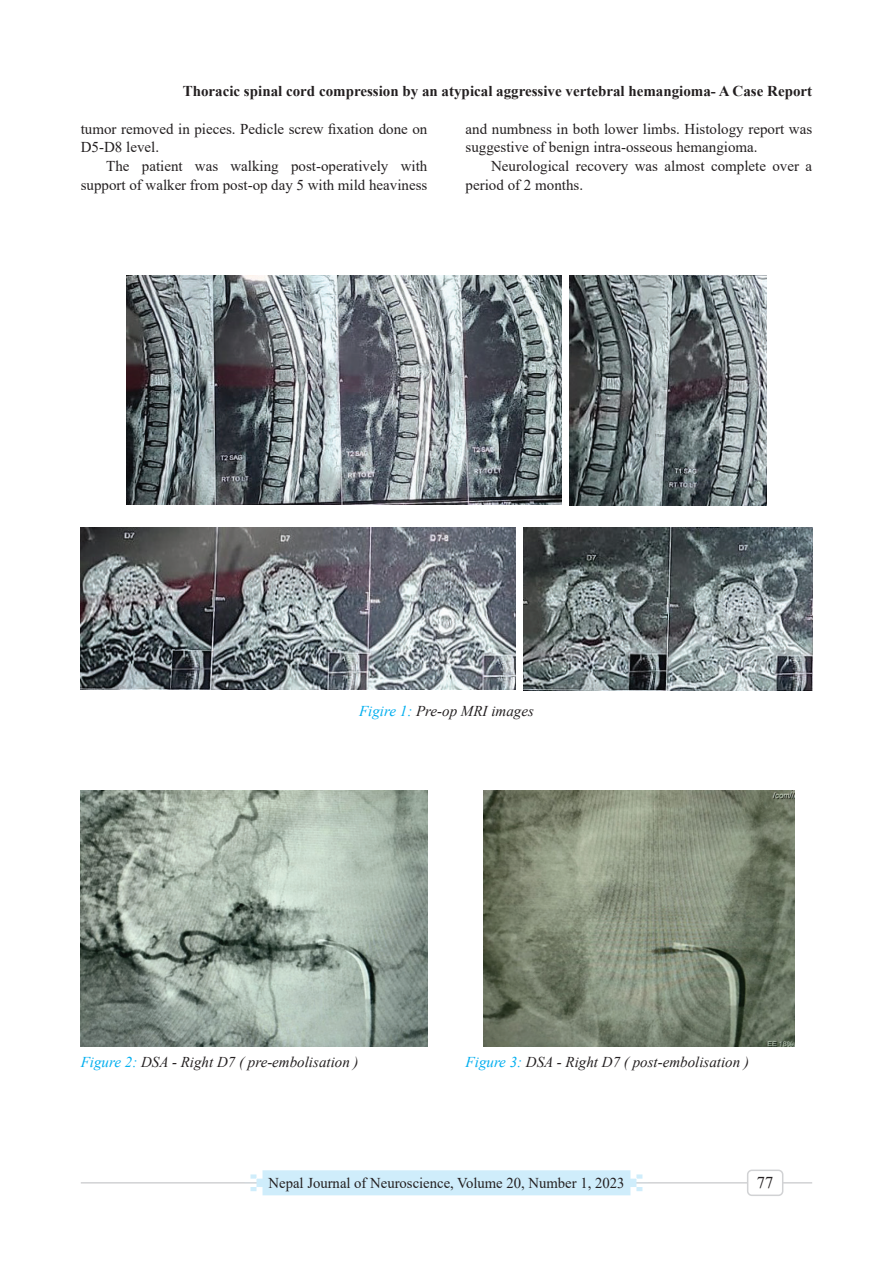
<style>
.page{position:relative;width:893px;height:1263px;background:#fff}
.page>*{position:absolute;margin:0;border:0;box-sizing:border-box;transform-origin:0 0}
.t1{font:16.5px "Times New Roman";color:#231f20}
.t2{font:15px/18.8px "Times New Roman";color:#231f20}
.t3{font:italic 15px "Times New Roman";color:#231f20}
.t4{font:700 15px "Times New Roman";color:#231f20}
.s1{color:#00aeef}
</style>
<div class="page">
<hr style="left:81px;top:1182px;width:731px;height:1px;background:#d1d2d4">
<svg style="left:244px;top:1170px;width:404px;height:25px;background:#d2eefb"></svg>
<div style="left:748px;top:1170px;width:35px;height:25px;background:#fff;border-radius:4px"></div>
<div style="left:747px;top:1169px;width:36px;height:27px;border:2px solid #d1d2d4;border-radius:4px"></div>
<img style="left:483px;top:791px;width:312px;height:255px">
<img style="left:81px;top:791px;width:346px;height:255px">
<img style="left:523px;top:528px;width:289px;height:163px">
<img style="left:81px;top:528px;width:434px;height:162px">
<img style="left:127px;top:276px;width:435px;height:228px">
<img style="left:569px;top:276px;width:197px;height:229px">
<p class="t4" style="left:183px;top:80px;width:631px">Thoracic spinal cord compression by an atypical aggressive vertebral hemangioma- A Case Report</p>
<p class="t2" style="left:81px;top:119px;width:348px">tumor removed in pieces. Pedicle screw fixation done on<br>D5-D8 level.</p>
<p class="t2" style="left:81px;top:156px;width:348px;text-align:right">The patient was walking post-operatively with support of walker from post-op day 5 with mild heaviness</p>
<p class="t2" style="left:466px;top:119px;width:348px">and numbness in both lower limbs. Histology report was suggestive of benign intra-osseous hemangioma.</p>
<p class="t2" style="left:466px;top:156px;width:348px;text-indent:26px">Neurological recovery was almost complete over a period of 2 months.</p>
<p class="t3" style="left:359px;top:701px;width:176px"><span class="s1">Figire 1:</span> Pre-op MRI images</p>
<p class="t3" style="left:81px;top:1051px;width:279px"><span class="s1">Figure 2:</span> DSA - Right D7 ( pre-embolisation )</p>
<p class="t3" style="left:466px;top:1051px;width:285px"><span class="s1">Figure 3:</span> DSA - Right D7 ( post-embolisation )</p>
<p class="t2" style="left:269px;top:1173px;width:357px">Nepal Journal of Neuroscience, Volume 20, Number 1, 2023</p>
<p class="t1" style="left:757px;top:1171px;width:18px">77</p>
</div>
